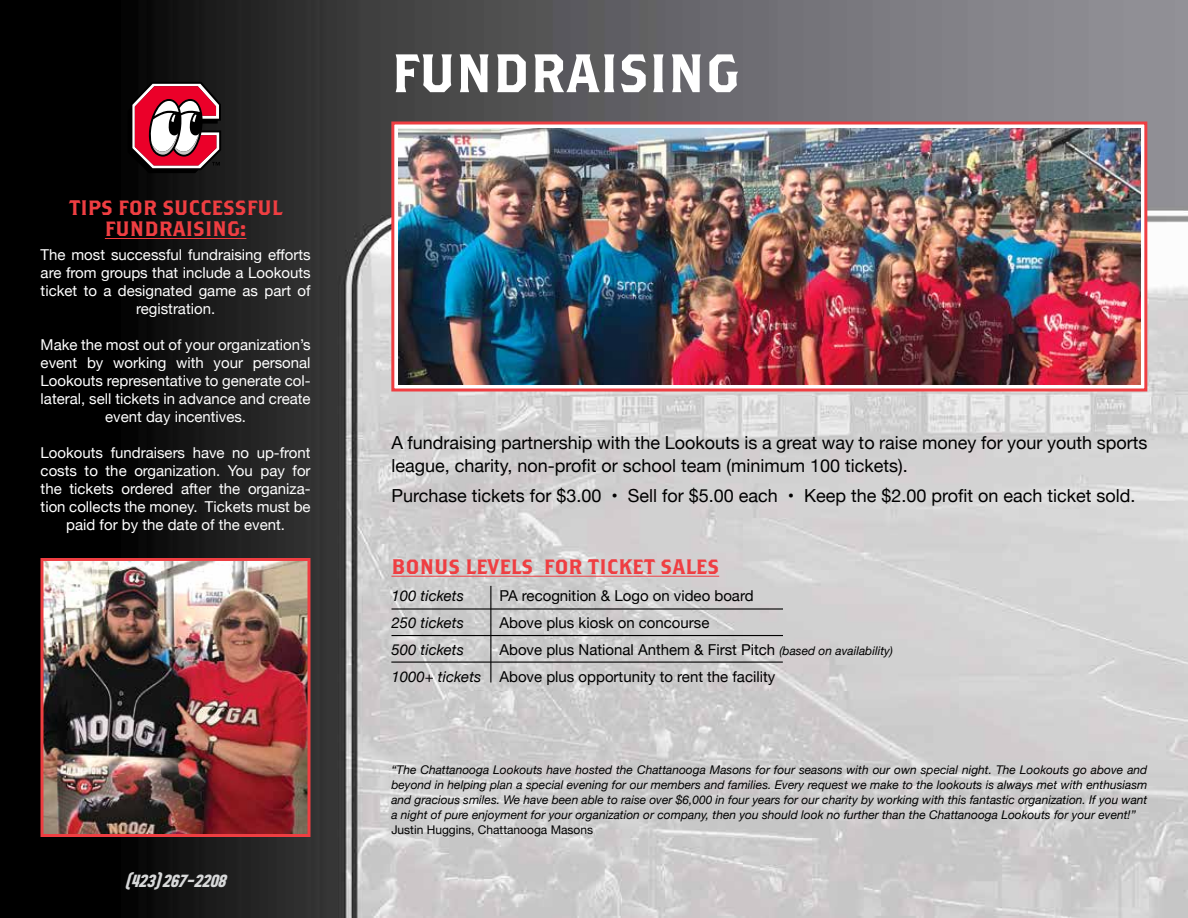
<style>
.page{position:relative;width:1188px;height:918px;background:#fff}
.page>*{position:absolute;margin:0;border:0;box-sizing:border-box;transform-origin:0 0}
.t1{font:54px "Brothers";color:#fff}
.t2{font:21px/21px "Brothers";color:#ef3e42;text-align:center}
.t3{font:18px/22.5px "Helvetica Neue";color:#000}
.t4{font:italic 18px "Front Page Neue";color:#d8d9da}
.t5{font:15px/18px "Helvetica Neue";color:#fff;text-align:center}
.t6{font:15px/27px "Helvetica Neue";color:#000}
.t7{font:italic 15px "Helvetica Neue";color:#000}
.t8{font:italic 12px/15px "Helvetica Neue";color:#000;text-align:justify}
.t9{font:12px "Helvetica Neue";color:#000}
.s1{font-style:italic;font-size:12px}
.s2{font-style:italic}
</style>
<div class="page">
<img style="left:0;top:0;width:1188px;height:918px">
<div style="left:391px;top:122px;width:756px;height:270px;background:#fff;border:3px solid #ef3e42"></div>
<img style="left:398px;top:128px;width:743px;height:257px">
<hr style="left:105px;top:238px;width:141px;height:1px;background:#ef3e42">
<hr style="left:391px;top:576px;width:328px;height:1px;background:#ef3e42">
<hr style="left:392px;top:608px;width:391px;height:2px;background:#000">
<hr style="left:392px;top:635px;width:391px;height:1px;background:#000">
<hr style="left:391px;top:662px;width:392px;height:1px;background:#000">
<hr style="left:490px;top:586px;width:1px;height:97px;background:#000">
<img style="left:44px;top:562px;width:262px;height:271px">
<div style="left:40px;top:558px;width:270px;height:279px;border:3px solid #ef3e42"></div>
<svg style="left:128px;top:82px;width:93px;height:91px"></svg>
<h1 class="t1" style="left:391px;top:40px;width:350px">FUNDRAISING</h1>
<h2 class="t2" style="left:69px;top:196px;width:215px">TIPS FOR SUCCESSFUL<br>FUNDRAISING:</h2>
<p class="t5" style="left:41px;top:246px;width:272px">The most successful fundraising efforts are from groups that include a Lookouts ticket to a designated game as part of registration.</p>
<p class="t5" style="left:41px;top:336px;width:272px">Make the most out of your organization’s event by working with your personal Lookouts representative to generate col&shy;lateral, sell tickets in advance and create event day incentives.</p>
<p class="t5" style="left:41px;top:444px;width:272px">Lookouts fundraisers have no up-front costs to the organization. You pay for the tickets ordered after the organiza&shy;tion collects the money. Tickets must be paid for by the date of the event.</p>
<h3 class="t3" style="left:391px;top:433px;width:757px">A fundraising partnership with the Lookouts is a great way to raise money for your youth sports league, charity, non-profit or school team (minimum 100 tickets).</h3>
<h3 class="t3" style="left:391px;top:485px;width:746px">Purchase tickets for $3.00 • Sell for $5.00 each • Keep the $2.00 profit on each ticket sold.</h3>
<h2 class="t2" style="left:391px;top:555px;width:329px">BONUS LEVELS FOR TICKET SALES</h2>
<p class="t7" style="left:391px;top:584px;width:74px">100 tickets</p>
<p class="t6" style="left:499px;top:583px;width:256px">PA recognition &amp; Logo on video board</p>
<p class="t7" style="left:391px;top:611px;width:74px">250 tickets</p>
<p class="t6" style="left:499px;top:610px;width:212px">Above plus kiosk on concourse</p>
<p class="t7" style="left:391px;top:638px;width:74px">500 tickets</p>
<p class="t6" style="left:391px;top:637px;width:503px;text-indent:108px">Above plus National Anthem &amp; First Pitch <span class="s1">(based on availability)<br></span><span class="s2">1000+ tickets</span> Above plus opportunity to rent the facility</p>
<h3 class="t4" style="left:126px;top:871px;width:107px">(423)267-2208</h3>
<p class="t8" style="left:391px;top:763px;width:758px">“The Chattanooga Lookouts have hosted the Chattanooga Masons for four seasons with our own special night. The Lookouts go above and beyond in helping plan a special evening for our members and families. Every request we make to the lookouts is always met with enthusiasm and gracious smiles. We have been able to raise over $6,000 in four years for our charity by working with this fantastic organization. If you want a night of pure enjoyment for your organization or company, then you should look no further than the Chattanooga Lookouts for your event!”</p>
<p class="t9" style="left:391px;top:821px;width:203px">Justin Huggins, Chattanooga Masons</p>
</div>
